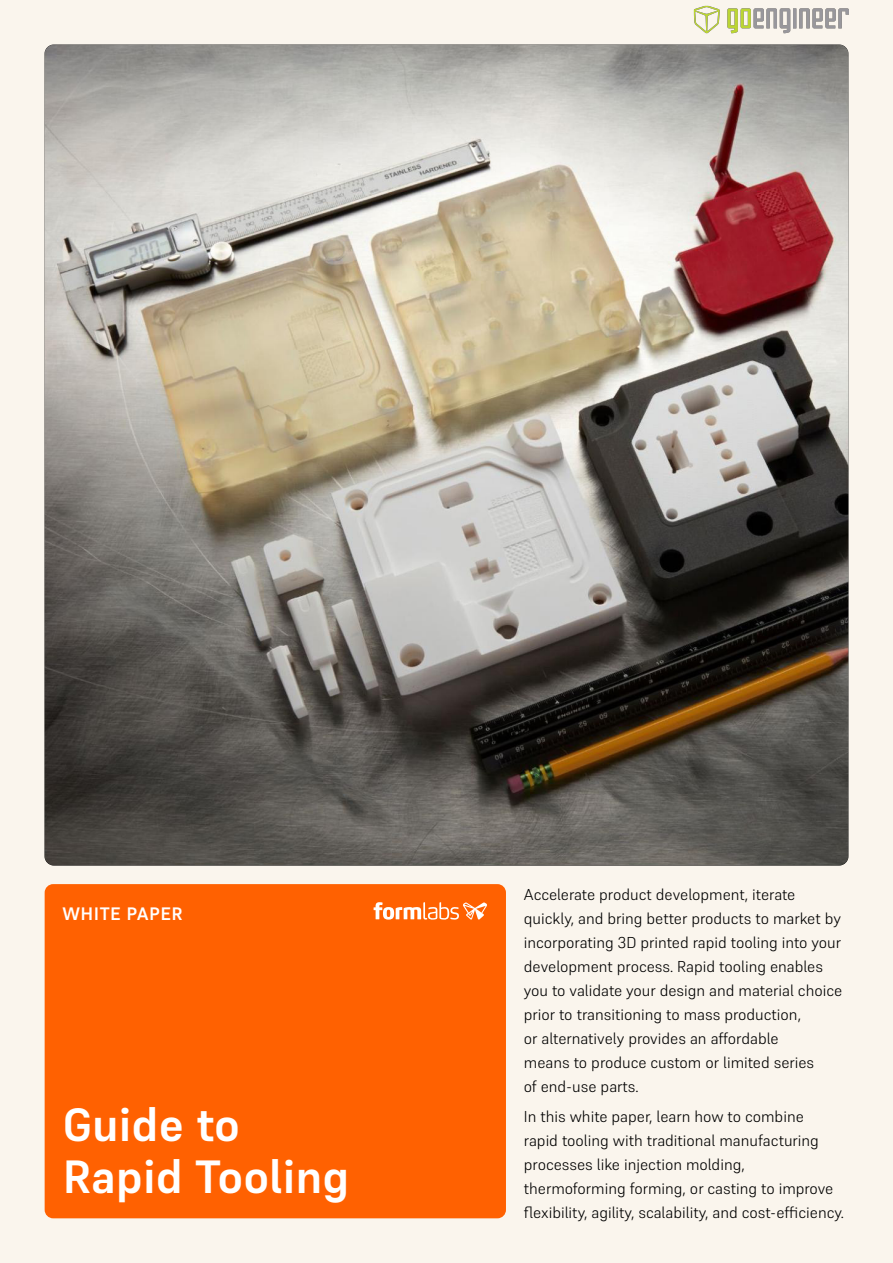
<style>
.page{position:relative;width:893px;height:1263px;background:#faf5ed}
.page>*{position:absolute;margin:0;border:0;box-sizing:border-box;transform-origin:0 0}
.t1{font:700 46.5px/52.5px "Supreme";color:#fff}
.t2{font:700 18px "Supreme";letter-spacing:.025em;color:#fff}
.t3{font:300 15.75px/24px "Supreme";color:#000}
</style>
<div class="page">
<div style="left:45px;top:884px;width:461px;height:334px;background:#ff6101;border-radius:9px"></div>
<svg style="left:374px;top:902px;width:113px;height:18px"></svg>
<img style="left:45px;top:45px;width:803px;height:820px">
<img style="left:694px;top:6px;width:154px;height:27px">
<p class="t2" style="left:63px;top:902px;width:122px">WHITE PAPER</p>
<h1 class="t1" style="left:63px;top:1098px;width:288px">Guide to<br>Rapid Tooling</h1>
<p class="t3" style="left:524px;top:882px;width:320px">Accelerate product development, iterate quickly, and bring better products to market by incorporating 3D printed rapid tooling into your development process. Rapid tooling enables you to validate your design and material choice prior to transitioning to mass production,<br>or alternatively provides an affordable<br>means to produce custom or limited series<br>of end-use parts.</p>
<p class="t3" style="left:524px;top:1105px;width:322px">In this white paper, learn how to combine<br>rapid tooling with traditional manufacturing processes like injection molding, thermoforming forming, or casting to improve flexibility, agility, scalability, and cost-efficiency.</p>
</div>
